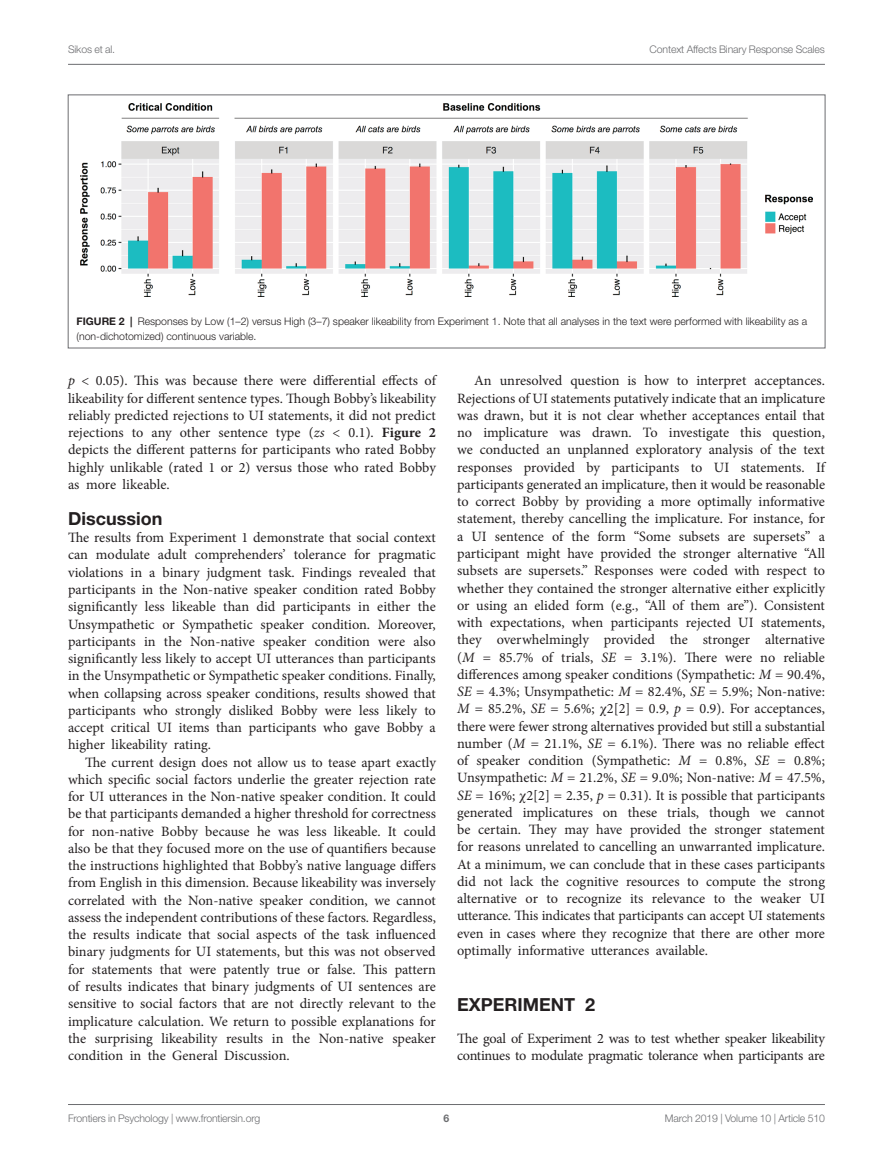
<style>
.page{position:relative;width:893px;height:1170px;background:#fff}
.page>*{position:absolute;margin:0;border:0;box-sizing:border-box;transform-origin:0 0}
.HEAD_1{font:700 18px "Helvetica Neue LT Std";color:#231f20}
.HEAD_2{font:700 18px "Helvetica Neue LT Std";color:#231f20}
.TEXT{font:14.25px/17.2px "Minion Pro";color:#231f20;text-align:justify}
.TEXT_FLUSH{font:14.25px/17.2px "Minion Pro";letter-spacing:-.02em;color:#231f20;text-align:justify}
.FIG_LEG{font:300 10.5px/14.2px "Helvetica Neue LT Std";color:#231f20}
.t1{font:300 10.5px "Helvetica Neue LT Std";letter-spacing:-.015em;color:#6c6d70}
.t2{font:700 10.5px "Helvetica Neue LT Std";color:#6c6d70}
.s1{font-weight:700}
.s2{font-style:italic}
.s3{font-family:"STIX General"}
</style>
<div class="page">
<hr style="left:68px;top:64px;width:757px;height:1px;background:#6c6d70">
<hr style="left:68px;top:1104px;width:757px;height:1px;background:#6c6d70">
<img style="left:81px;top:103px;width:731px;height:193px">
<p class="t1" style="left:68px;top:42px;width:49px">Sikos et al.</p>
<p class="t1" style="left:650px;top:42px;width:177px">Context Affects Binary Response Scales</p>
<p class="FIG_LEG" style="left:77px;top:314px;width:732px"><span class="s1">FIGURE 2 |</span> Responses by Low (1–2) versus High (3–7) speaker likeability from Experiment 1. Note that all analyses in the text were performed with likeability as a (non-dichotomized) continuous variable.</p>
<p class="TEXT" style="left:68px;top:372px;width:369px"><span class="s2">p</span> &lt; 0.05). This was because there were differential effects of likeability for different sentence types. Though Bobby’s likeability reliably predicted rejections to UI statements, it did not predict rejections to any other sentence type (<span class="s2">zs</span> &lt; 0.1). <span class="s1">Figure 2 </span>depicts the different patterns for participants who rated Bobby highly unlikable (rated 1 or 2) versus those who rated Bobby as more likeable.</p>
<p class="HEAD_2" style="left:68px;top:507px;width:96px">Discussion</p>
<p class="TEXT_FLUSH" style="left:68px;top:529px;width:369px">The results from Experiment 1 demonstrate that social context can modulate adult comprehenders’ tolerance for pragmatic violations in a binary judgment task. Findings revealed that participants in the Non-native speaker condition rated Bobby significantly less likeable than did participants in either the Unsympathetic or Sympathetic speaker condition. Moreover, participants in the Non-native speaker condition were also significantly less likely to accept UI utterances than participants in the Unsympathetic or Sympathetic speaker conditions. Finally, when collapsing across speaker conditions, results showed that participants who strongly disliked Bobby were less likely to accept critical UI items than participants who gave Bobby a higher likeability rating.</p>
<p class="TEXT" style="left:68px;top:753px;width:369px;text-indent:17px">The current design does not allow us to tease apart exactly which specific social factors underlie the greater rejection rate for UI utterances in the Non-native speaker condition. It could be that participants demanded a higher threshold for correctness for non-native Bobby because he was less likeable. It could also be that they focused more on the use of quantifiers because the instructions highlighted that Bobby’s native language differs from English in this dimension. Because likeability was inversely correlated with the Non-native speaker condition, we cannot assess the independent contributions of these factors. Regardless, the results indicate that social aspects of the task influenced binary judgments for UI statements, but this was not observed for statements that were patently true or false. This pattern of results indicates that binary judgments of UI sentences are sensitive to social factors that are not directly relevant to the implicature calculation. We return to possible explanations for the surprising likeability results in the Non-native speaker condition in the General Discussion.</p>
<p class="TEXT" style="left:457px;top:372px;width:369px;text-indent:17px">An unresolved question is how to interpret acceptances.<br>Rejections of UI statements putatively indicate that an implicature was drawn, but it is not clear whether acceptances entail that no implicature was drawn. To investigate this question, we conducted an unplanned exploratory analysis of the text responses provided by participants to UI statements. If participants generated an implicature, then it would be reasonable to correct Bobby by providing a more optimally informative statement, thereby cancelling the implicature. For instance, for a UI sentence of the form “Some subsets are supersets” a participant might have provided the stronger alternative “All subsets are supersets.” Responses were coded with respect to whether they contained the stronger alternative either explicitly or using an elided form (e.g., “All of them are”). Consistent with expectations, when participants rejected UI statements, they overwhelmingly provided the stronger alternative (<span class="s2">M</span> = 85.7% of trials, <span class="s2">SE</span> = 3.1%). There were no reliable differences among speaker conditions (Sympathetic: <span class="s2">M</span> = 90.4%, <span class="s2">SE</span> = 4.3%; Unsympathetic: <span class="s2">M</span> = 82.4%, <span class="s2">SE</span> = 5.9%; Non-native:<br><span class="s2">M</span> = 85.2%, <span class="s2">SE</span> = 5.6%; <span class="s3">χ</span>2[2] = 0.9, <span class="s2">p</span> = 0.9). For acceptances, there were fewer strong alternatives provided but still a substantial number (<span class="s2">M</span> = 21.1%, <span class="s2">SE</span> = 6.1%). There was no reliable effect of speaker condition (Sympathetic: <span class="s2">M</span> = 0.8%, <span class="s2">SE</span> = 0.8%; Unsympathetic: <span class="s2">M</span> = 21.2%, <span class="s2">SE</span> = 9.0%; Non-native: <span class="s2">M</span> = 47.5%, <span class="s2">SE</span> = 16%; <span class="s3">χ</span>2[2] = 2.35, <span class="s2">p</span> = 0.31). It is possible that participants generated implicatures on these trials, though we cannot be certain. They may have provided the stronger statement for reasons unrelated to cancelling an unwarranted implicature.<br>At a minimum, we can conclude that in these cases participants did not lack the cognitive resources to compute the strong alternative or to recognize its relevance to the weaker UI utterance. This indicates that participants can accept UI statements even in cases where they recognize that there are other more optimally informative utterances available.</p>
<p class="HEAD_1" style="left:457px;top:993px;width:139px">EXPERIMENT 2</p>
<p class="TEXT_FLUSH" style="left:457px;top:1029px;width:369px">The goal of Experiment 2 was to test whether speaker likeability continues to modulate pragmatic tolerance when participants are</p>
<p class="t1" style="left:68px;top:1111px;width:194px">Frontiers in Psychology | www.frontiersin.org</p>
<p class="t2" style="left:444px;top:1111px;width:7px">6</p>
<p class="t1" style="left:665px;top:1111px;width:161px">March 2019 | Volume 10 | Article 510</p>
</div>
